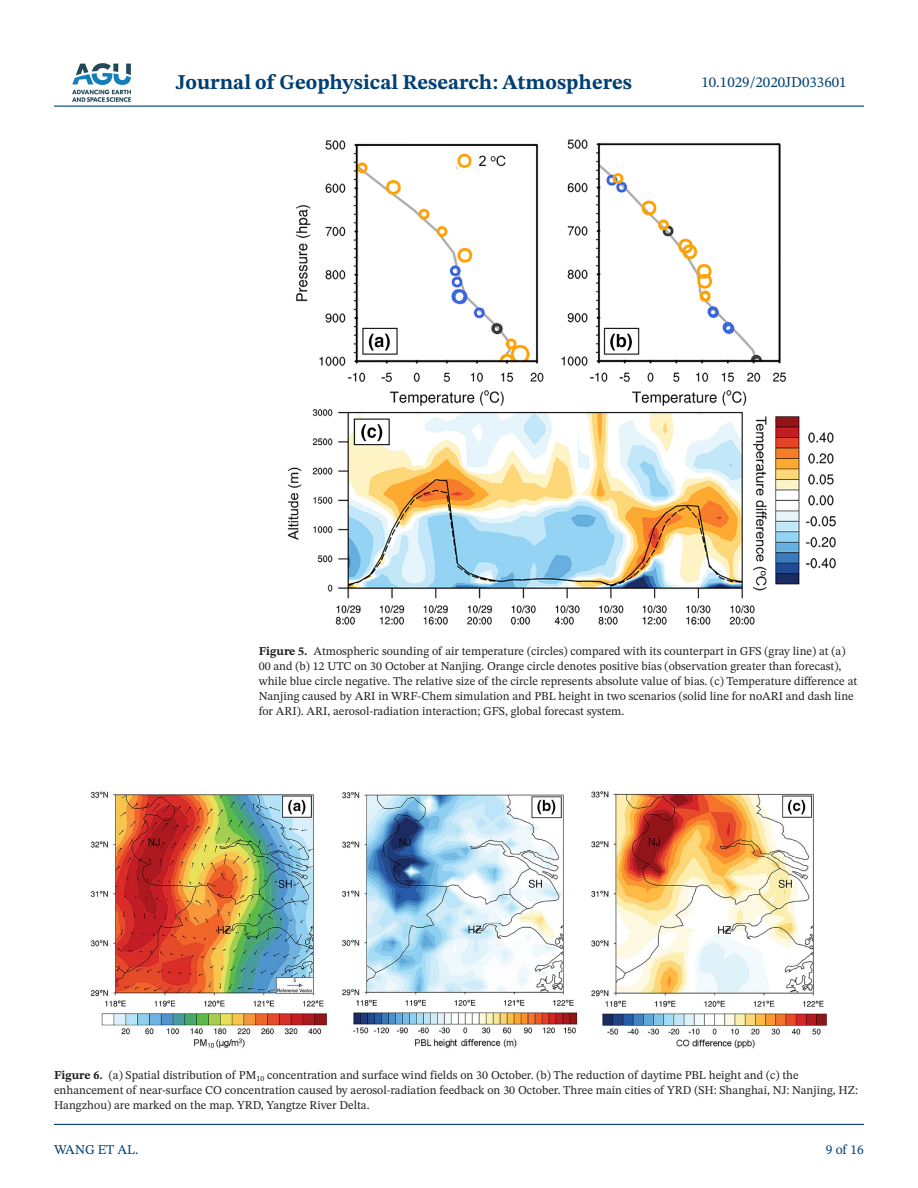
<style>
.page{position:relative;width:918px;height:1188px;background:#fff}
.page>*{position:absolute;margin:0;border:0;box-sizing:border-box;transform-origin:0 0}
.t1{font:700 21px "STIX Two Text";color:#004073}
.t2{font:15px "STIX Two Text";color:#004073}
.t3{font:13.5px "STIX Two Text";color:#004073}
.t4{font:12px/15px "STIX Two Text";color:#231f20}
.s1{font-weight:700}
</style>
<div class="page">
<hr style="left:54px;top:106px;width:810px;height:1px;background:#004073">
<hr style="left:54px;top:1124px;width:810px;height:1px;background:#004073">
<img style="left:72px;top:63px;width:59px;height:39px">
<img style="left:287px;top:139px;width:549px;height:486px">
<img style="left:90px;top:791px;width:737px;height:258px">
<h1 class="t1" style="left:176px;top:67px;width:458px">Journal of Geophysical Research: Atmospheres</h1>
<p class="t2" style="left:701px;top:72px;width:147px">10.1029/2020JD033601</p>
<p class="t4" style="left:259px;top:643px;width:600px"><span class="s1">Figure 5.</span> Atmospheric sounding of air temperature (circles) compared with its counterpart in GFS (gray line) at (a)<br>00 and (b) 12 UTC on 30 October at Nanjing. Orange circle denotes positive bias (observation greater than forecast), while blue circle negative. The relative size of the circle represents absolute value of bias. (c) Temperature difference at Nanjing caused by ARI in WRF-Chem simulation and PBL height in two scenarios (solid line for noARI and dash line for ARI). ARI, aerosol-radiation interaction; GFS, global forecast system.</p>
<p class="t4" style="left:54px;top:1068px;width:806px"><span class="s1">Figure 6.</span> (a) Spatial distribution of PM<sub>10</sub> concentration and surface wind fields on 30 October. (b) The reduction of daytime PBL height and (c) the enhancement of near-surface CO concentration caused by aerosol-radiation feedback on 30 October. Three main cities of YRD (SH: Shanghai, NJ: Nanjing, HZ:<br>Hangzhou) are marked on the map. YRD, Yangtze River Delta.</p>
<p class="t3" style="left:54px;top:1140px;width:86px">WANG ET AL.</p>
<p class="t3" style="left:826px;top:1140px;width:40px">9 of 16</p>
</div>
